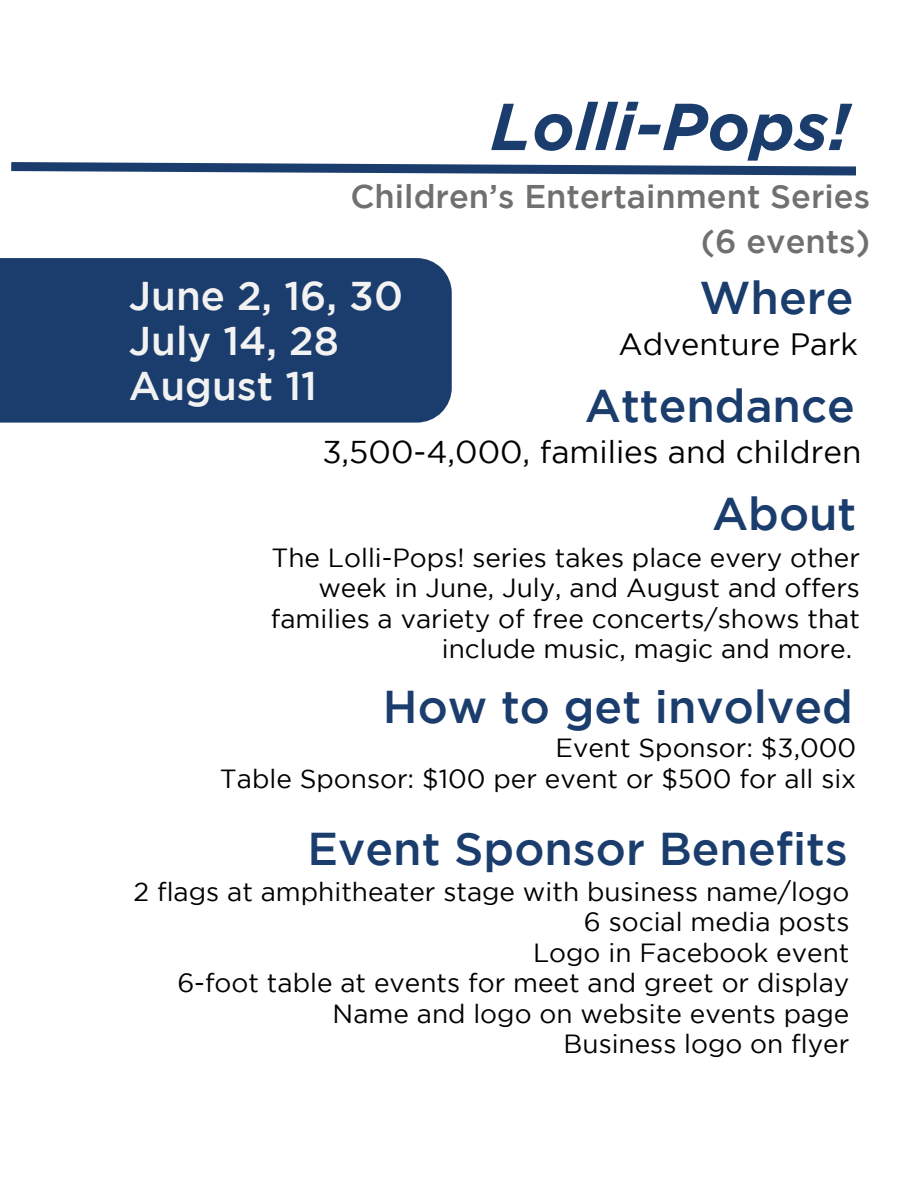
<style>
.page{position:relative;width:918px;height:1188px;background:#fff}
.page>*{position:absolute;margin:0;border:0;box-sizing:border-box;transform-origin:0 0}
.t1{font:italic 700 66.15px "Gotham";color:#1a3d6d}
.t2{font:500 45.9px "Gotham";color:#1a3d6d}
.t3{font:500 40.05px/45.3px "Gotham";color:#f2f2f2}
.t4{font:500 32.85px/45.3px "Gotham";color:#70706e;text-align:right}
.t5{font:31.5px "Gotham";color:#000}
.t6{font:30.75px "Gotham";color:#000}
.t7{font:26.25px/30.5px "Gotham";color:#000;text-align:right}
</style>
<div class="page">
<svg style="left:11px;top:162px;width:845px;height:14px"></svg>
<div style="left:0;top:258px;width:452px;height:165px;background:#1a3d6d"></div>
<h1 class="t1" style="left:490px;top:102px;width:361px">Lolli-Pops!</h1>
<p class="t4" style="left:350px;top:176px;width:521px">Children’s Entertainment Series (6 events)</p>
<p class="t3" style="left:129px;top:276px;width:276px">June 2, 16, 30<br>July 14, 28<br>August 11</p>
<h4 class="t2" style="left:699px;top:281px;width:156px">Where</h4>
<h3 class="t5" style="left:322px;top:440px;width:541px">3,500-4,000, families and children</h3>
<h2 class="t6" style="left:618px;top:333px;width:241px">Adventure Park</h2>
<h5 class="t2" style="left:585px;top:388px;width:272px">Attendance</h5>
<h2 class="t2" style="left:712px;top:497px;width:146px">About</h2>
<h5 class="t7" style="left:271px;top:544px;width:591px">The Lolli-Pops! series takes place every other week in June, July, and August and offers families a variety of free concerts/shows that include music, magic and more.</h5>
<h2 class="t2" style="left:383px;top:690px;width:471px">How to get involved</h2>
<p class="t7" style="left:555px;top:735px;width:302px">Event Sponsor: $3,000</p>
<h2 class="t7" style="left:220px;top:765px;width:638px">Table Sponsor: $100 per event or $500 for all six</h2>
<p class="t2" style="left:308px;top:832px;width:542px">Event Sponsor Benefits</p>
<p class="t7" style="left:134px;top:878px;width:717px">2 flags at amphitheater stage with business name/logo</p>
<h2 class="t7" style="left:584px;top:909px;width:267px">6 social media posts</h2>
<p class="t7" style="left:533px;top:939px;width:318px">Logo in Facebook event</p>
<p class="t7" style="left:177px;top:970px;width:674px">6-foot table at events for meet and greet or display</p>
<p class="t7" style="left:333px;top:1000px;width:518px">Name and logo on website events page</p>
<p class="t7" style="left:564px;top:1031px;width:287px">Business logo on flyer</p>
</div>
